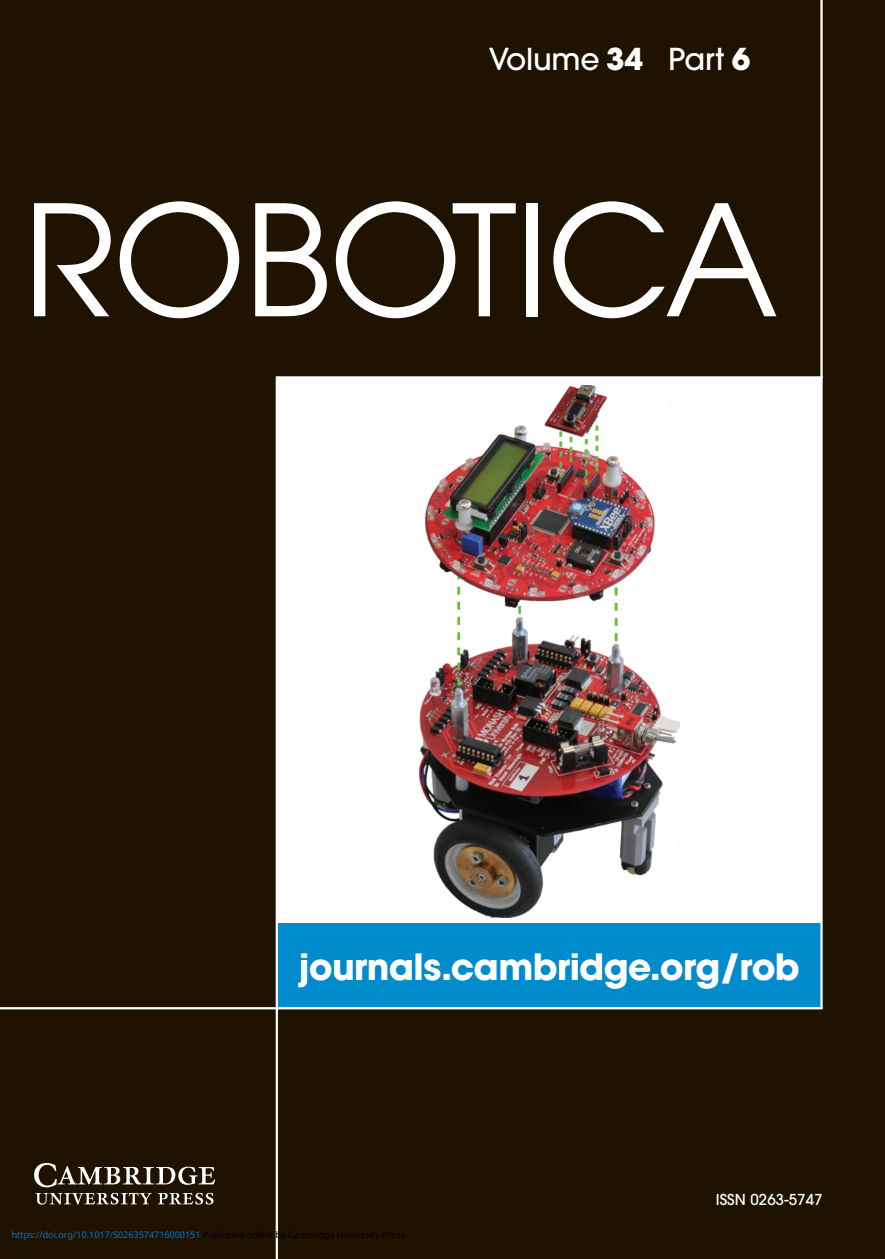
<style>
.page{position:relative;width:885px;height:1259px;background:#fff}
.page>*{position:absolute;margin:0;border:0;box-sizing:border-box;transform-origin:0 0}
.t1{font:153px "Avant Garde";letter-spacing:-.015em;color:#fff}
.t2{font:700 36px "Avant Garde";letter-spacing:-.015em;color:#fff}
.t3{font:500 30px "Avant Garde";letter-spacing:-.01em;color:#fff}
.t4{font:500 15px "Avant Garde";letter-spacing:.01em;color:#fff}
.t5{font:9px "Noto Sans";color:#0172cf}
.s1{font-weight:700}
.s2{color:#000}
</style>
<div class="page">
<div style="left:0;top:0;width:884px;height:1259px;background:#1f1300"></div>
<div style="left:277px;top:923px;width:544px;height:85px;background:#008ccc"></div>
<svg style="left:34px;top:1163px;width:181px;height:42px"></svg>
<hr style="left:820px;top:0;width:2px;height:1008px;background:#fff">
<hr style="left:276px;top:379px;width:2px;height:880px;background:#fff">
<hr style="left:0;top:1007px;width:822px;height:2px;background:#fff">
<hr style="left:276px;top:376px;width:546px;height:3px;background:#fff">
<div style="left:277px;top:377px;width:544px;height:546px;background:#fff"></div>
<img style="left:419px;top:386px;width:261px;height:532px">
<h3 class="t3" style="left:489px;top:48px;width:263px">Volume <span class="s1">34</span> Part <span class="s1">6</span></h3>
<h1 class="t1" style="left:22px;top:203px;width:757px">ROBOTICA</h1>
<h2 class="t2" style="left:298px;top:953px;width:503px">journals.cambridge.org/rob</h2>
<p class="t5" style="left:12px;top:1228px;width:394px">https://doi.org/10.1017/S0263574716000151 <span class="s2">Published online by Cambridge University Press</span></p>
<h3 class="t4" style="left:715px;top:1194px;width:108px">ISSN 0263-5747</h3>
</div>
